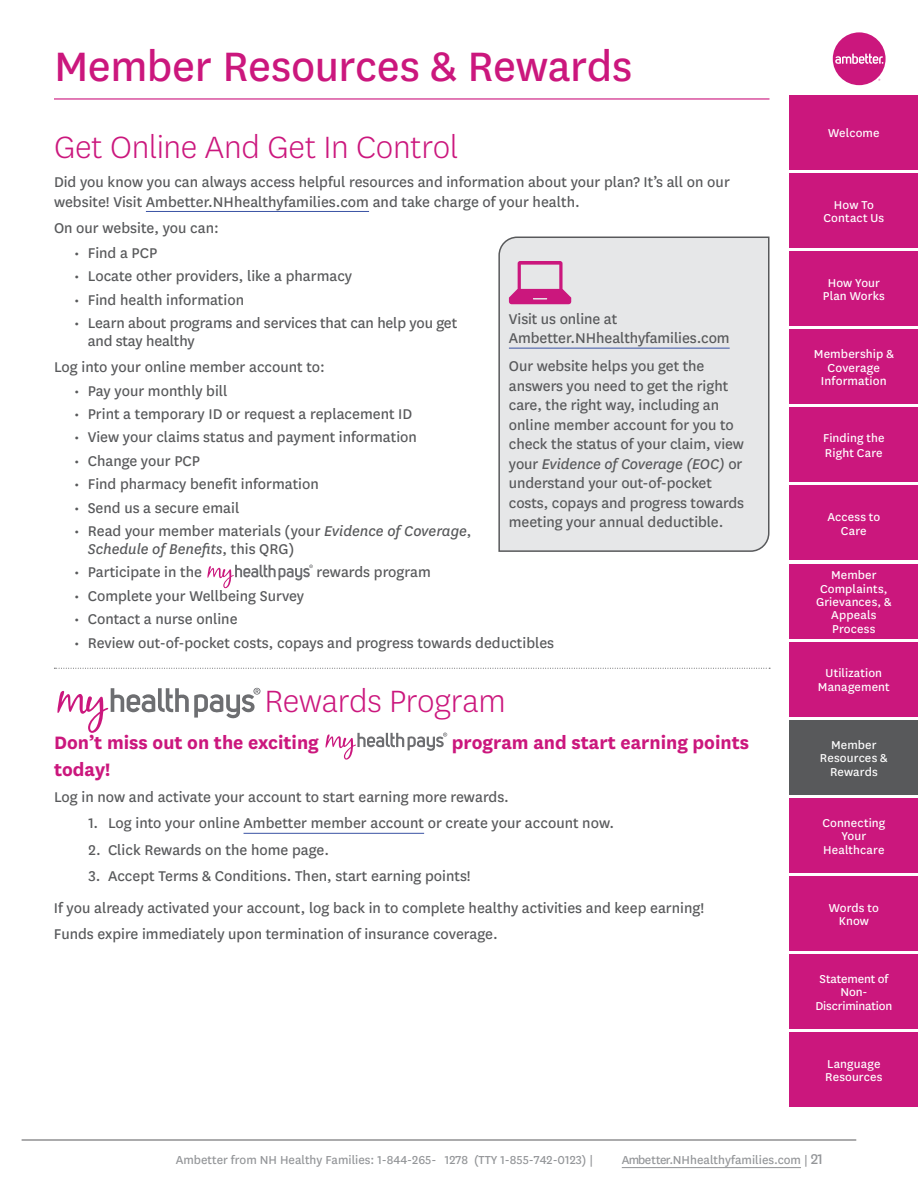
<style>
.page{position:relative;width:918px;height:1188px;background:#fff}
.page>*{position:absolute;margin:0;border:0;box-sizing:border-box;transform-origin:0 0}
.t1{font:48px "Kbngxs Centene Sans";letter-spacing:-.01em;color:#cb177d}
.t2{font:300 36px "Htyghy Centene Sans";letter-spacing:-.005em;color:#cb177d}
.t3{font:700 21px "Gqxsjs Centene Sans";color:#cb177d}
.t4{font:16.5px/19.5px "Kbngxs Centene Sans";color:#58595b}
.t5{font:13.5px "Kbngxs Centene Sans";color:#939598}
.t6{font:13.5px/13.5px "Nnplcg Centene Sans";letter-spacing:.01em;color:#fff;text-align:center}
.t7{font:13.35px/13.4px "Krrgyg Centene Sans";letter-spacing:.01em;color:#fff;text-align:center}
.t8{font:13.35px/13.4px "Xxymkq Centene Sans";letter-spacing:-.015em;color:#fff;text-align:center}
.t9{font:13.35px/13.4px "Ytxtcs Centene Sans";letter-spacing:.01em;color:#fff;text-align:center}
.t10{font:13.35px/13.4px "Gwtwsc Centene Sans";letter-spacing:.01em;color:#fff;text-align:center}
.t11{font:13.35px/13.4px "Ynfbfy Centene Sans";letter-spacing:.01em;color:#fff;text-align:center}
.t12{font:13.35px/14.9px "Pfwvvy Centene Sans";letter-spacing:.005em;color:#fff}
.t13{font:13.35px/13.4px "Rcpyxn Centene Sans";letter-spacing:.01em;color:#fff}
.t14{font:13.35px/13.4px "Wswglm Centene Sans";letter-spacing:.005em;color:#fff;text-align:center}
.t15{font:13.35px/13.4px "Chtbpk Centene Sans";letter-spacing:.01em;color:#fff;text-align:center}
.t16{font:13.35px/13.4px "Nmhnsj Centene Sans";letter-spacing:.01em;color:#fff;text-align:center}
.t17{font:13.35px/13.4px "Tysscs Centene Sans";letter-spacing:.005em;color:#fff;text-align:center}
.t18{font:13.35px "Qrybnh Centene Sans";letter-spacing:.005em;color:#fff}
.s1{font-family:"Rnftlf Centene Sans";font-style:italic}
.s2{font-size:16.5px}
</style>
<div class="page">
<div style="left:790px;top:95px;width:128px;height:75px;background:#cb177d"></div>
<div style="left:790px;top:173px;width:128px;height:75px;background:#cb177d"></div>
<div style="left:790px;top:251px;width:128px;height:75px;background:#cb177d"></div>
<div style="left:790px;top:329px;width:128px;height:75px;background:#cb177d"></div>
<div style="left:790px;top:407px;width:128px;height:75px;background:#cb177d"></div>
<div style="left:790px;top:486px;width:128px;height:74px;background:#cb177d"></div>
<div style="left:790px;top:564px;width:128px;height:74px;background:#cb177d"></div>
<div style="left:790px;top:642px;width:128px;height:75px;background:#cb177d"></div>
<div style="left:833px;top:32px;width:53px;height:53px;background:#cb177d;border-radius:50%"></div>
<svg style="left:835px;top:54px;width:48px;height:10px"></svg>
<div style="left:790px;top:798px;width:128px;height:75px;background:#cb177d"></div>
<div style="left:790px;top:876px;width:128px;height:75px;background:#cb177d"></div>
<div style="left:790px;top:954px;width:128px;height:75px;background:#cb177d"></div>
<div style="left:790px;top:1032px;width:128px;height:75px;background:#cb177d"></div>
<hr style="left:22px;top:1140px;width:834px;height:1px;background:#58595b">
<hr style="left:622px;top:1167px;width:179px;height:1px;background:#939598">
<div style="left:790px;top:720px;width:128px;height:75px;background:#58595b"></div>
<hr style="left:54px;top:98px;width:716px;height:2px;background:#cb177d">
<hr style="left:146px;top:211px;width:223px;height:1px;background:#3a53a4">
<svg style="left:54px;top:668px;width:716px;height:1px"></svg>
<hr style="left:244px;top:833px;width:180px;height:1px;background:#3a53a4">
<svg style="left:207px;top:565px;width:106px;height:23px"></svg>
<svg style="left:57px;top:688px;width:203px;height:45px"></svg>
<svg style="left:325px;top:733px;width:122px;height:27px"></svg>
<div style="left:498px;top:236px;width:272px;height:316px;background:#e6e7e8"></div>
<h2 class="t1" style="left:54px;top:35px;width:580px">Member Resources &amp; Rewards</h2>
<h3 class="t2" style="left:54px;top:124px;width:406px">Get Online And Get In Control</h3>
<p class="t4" style="left:54px;top:171px;width:677px">Did you know you can always access helpful resources and information about your plan? It’s all on our website! Visit Ambetter.NHhealthyfamilies.com and take charge of your health.</p>
<p class="t4" style="left:54px;top:217px;width:166px">On our website, you can:</p>
<p class="t4" style="left:74px;top:242px;width:85px">• Find a PCP</p>
<p class="t4" style="left:74px;top:266px;width:279px">• Locate other providers, like a pharmacy</p>
<p class="t4" style="left:74px;top:289px;width:171px">• Find health information</p>
<p class="t4" style="left:88px;top:313px;width:371px;line-height:18px;text-indent:-13px">• Learn about programs and services that can help you get and stay healthy</p>
<p class="t4" style="left:54px;top:357px;width:273px">Log into your online member account to:</p>
<p class="t4" style="left:74px;top:380px;width:155px">• Pay your monthly bill</p>
<p class="t4" style="left:74px;top:403px;width:340px">• Print a temporary ID or request a replacement ID</p>
<p class="t4" style="left:74px;top:427px;width:344px">• View your claims status and payment information</p>
<p class="t4" style="left:74px;top:450px;width:127px">• Change your PCP</p>
<p class="t4" style="left:74px;top:474px;width:246px">• Find pharmacy benefit information</p>
<p class="t4" style="left:74px;top:497px;width:167px">• Send us a secure email</p>
<p class="t4" style="left:88px;top:521px;width:385px;line-height:18px;text-indent:-13px">• Read your member materials (your <span class="s1">Evidence of Coverage</span>,<br><span class="s1">Schedule of Benefits</span>, this QRG)</p>
<p class="t4" style="left:74px;top:562px;width:129px">• Participate in the</p>
<p class="t4" style="left:317px;top:562px;width:116px">rewards program</p>
<p class="t4" style="left:74px;top:585px;width:232px">• Complete your Wellbeing Survey</p>
<p class="t4" style="left:74px;top:609px;width:165px">• Contact a nurse online</p>
<p class="t4" style="left:74px;top:632px;width:481px">• Review out-of-pocket costs, copays and progress towards deductibles</p>
<p class="t4" style="left:509px;top:308px;width:222px">Visit us online at<br>Ambetter.NHhealthyfamilies.com</p>
<p class="t4" style="left:509px;top:356px;width:237px">Our website helps you get the answers you need to get the right care, the right way, including an online member account for you to check the status of your claim, view your <span class="s1">Evidence of Coverage (EOC)</span> or understand your out-of-pocket costs, copays and progress towards meeting your annual deductible.</p>
<h3 class="t2" style="left:264px;top:678px;width:243px">Rewards Program</h3>
<p class="t3" style="left:54px;top:727px;width:266px">Don’t miss out on the exciting</p>
<p class="t3" style="left:452px;top:727px;width:299px">program and start earning points</p>
<p class="t3" style="left:54px;top:754px;width:58px">today!</p>
<p class="t4" style="left:54px;top:786px;width:456px">Log in now and activate your account to start earning more rewards.</p>
<p class="t4" style="left:89px;top:813px;width:527px">1. Log into your online Ambetter member account or create your account now.</p>
<p class="t4" style="left:89px;top:839px;width:242px">2. Click Rewards on the home page.</p>
<p class="t4" style="left:89px;top:866px;width:384px">3. Accept Terms &amp; Conditions. Then, start earning points!</p>
<p class="t4" style="left:54px;top:897px;width:652px">If you already activated your account, log back in to complete healthy activities and keep earning!</p>
<p class="t4" style="left:54px;top:923px;width:445px">Funds expire immediately upon termination of insurance coverage.</p>
<p class="t18" style="left:828px;top:124px;width:53px">Welcome</p>
<p class="t15" style="left:823px;top:197px;width:62px">How To<br>Contact Us</p>
<p class="t14" style="left:823px;top:276px;width:64px">How Your<br>Plan Works</p>
<p class="t6" style="left:814px;top:347px;width:82px">Membership &amp;<br>Coverage<br>Information</p>
<p class="t12" style="left:823px;top:430px;width:63px">Finding the<br>Right Care</p>
<p class="t16" style="left:827px;top:510px;width:55px">Access to<br>Care</p>
<p class="t7" style="left:816px;top:568px;width:77px">Member<br>Complaints,<br>Grievances, &amp;<br>Appeals<br>Process</p>
<p class="t11" style="left:818px;top:666px;width:73px">Utilization<br>Management</p>
<p class="t10" style="left:820px;top:737px;width:69px">Member<br>Resources &amp;<br>Rewards</p>
<p class="t9" style="left:822px;top:815px;width:65px">Connecting<br>Your<br>Healthcare</p>
<p class="t17" style="left:829px;top:900px;width:52px">Words to<br>Know</p>
<p class="t8" style="left:815px;top:972px;width:78px">Statement of<br>Non-<br>Discrimination</p>
<p class="t13" style="left:825px;top:1056px;width:59px">Language<br>Resources</p>
<p class="t5" style="left:176px;top:1151px;width:419px">Ambetter from NH Healthy Families: 1-844-265- 1278 (TTY 1-855-742-0123) |</p>
<p class="t5" style="left:622px;top:1151px;width:203px">Ambetter.NHhealthyfamilies.com | <span class="s2">21</span></p>
</div>
